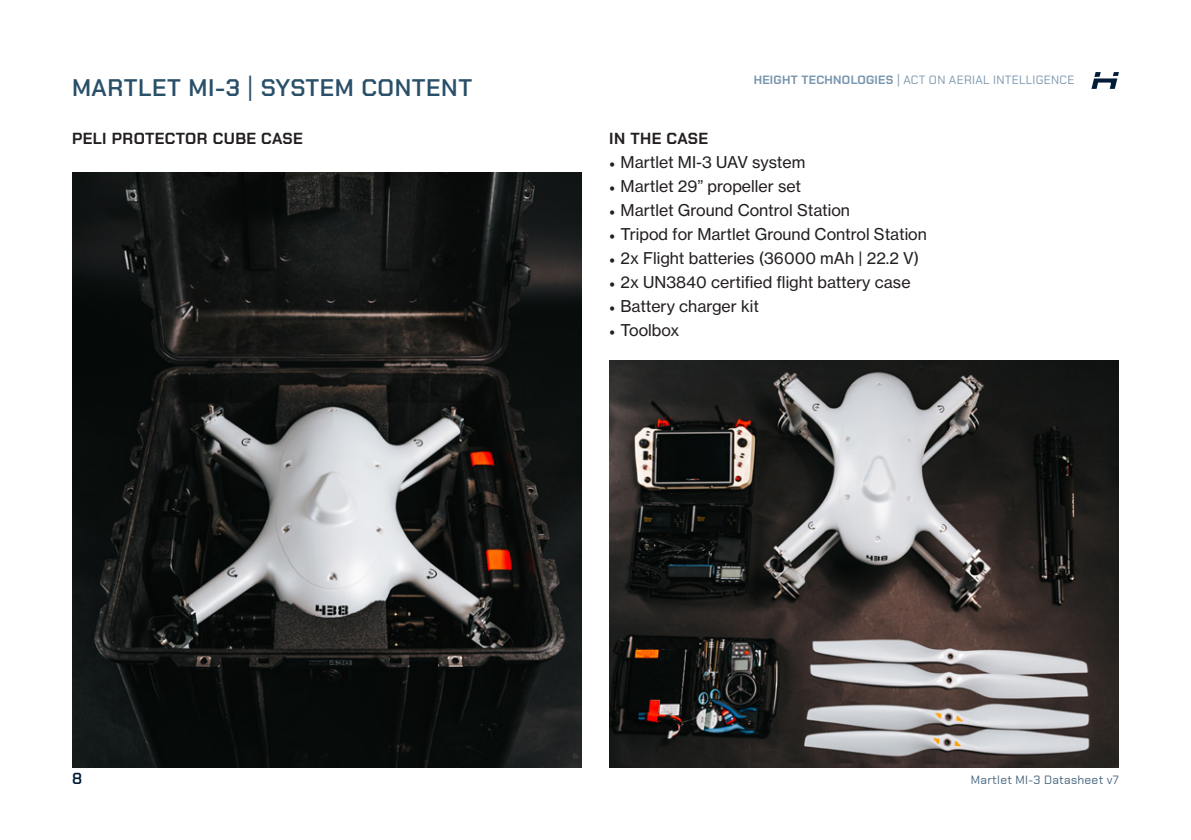
<style>
.page{position:relative;width:1191px;height:840px;background:#fff}
.page>*{position:absolute;margin:0;border:0;box-sizing:border-box;transform-origin:0 0}
.Heading_2{font:600 24px "Chakra Petch";letter-spacing:.025em;color:#294f69}
.t1{font:16px "N Haas Grotesk TX Pro 55 Rg";color:#231f20}
.Heading_2-2{font:700 16px "Chakra Petch";letter-spacing:.025em;color:#231f20}
.Heading_2-3{font:600 16px "Chakra Petch";color:#001c37}
.Heading_2-4{font:12px "Chakra Petch";letter-spacing:.025em;color:#7996ae}
.Heading_2-5{font:12px "Chakra Petch";letter-spacing:.025em;color:#476680}
.s1{font-weight:400}
.s2{font-weight:700}
.s3{font-family:"Minion Pro"}
</style>
<div class="page">
<img style="left:72px;top:172px;width:510px;height:595px">
<img style="left:609px;top:360px;width:510px;height:407px">
<svg style="left:1091px;top:72px;width:28px;height:17px"></svg>
<p class="Heading_2" style="left:72px;top:74px;width:402px">MARTLET MI-3 <span class="s1">|</span> SYSTEM CONTENT</p>
<p class="Heading_2-4" style="left:753px;top:73px;width:322px"><span class="s2">HEIGHT TECHNOLOGIES</span> | ACT ON AERIAL INTELLIGENCE</p>
<p class="Heading_2-2" style="left:72px;top:129px;width:232px">PELI PROTECTOR CUBE CASE</p>
<p class="Heading_2-2" style="left:609px;top:129px;width:100px">IN THE CASE</p>
<p class="t1" style="left:609px;top:152px;width:198px"><span class="s3">•</span> Martlet MI-3 UAV system</p>
<p class="t1" style="left:609px;top:176px;width:193px"><span class="s3">•</span> Martlet 29” propeller set</p>
<p class="t1" style="left:609px;top:200px;width:242px"><span class="s3">•</span> Martlet Ground Control Station</p>
<p class="t1" style="left:609px;top:224px;width:319px"><span class="s3">•</span> Tripod for Martlet Ground Control Station</p>
<p class="t1" style="left:609px;top:248px;width:312px"><span class="s3">•</span> 2x Flight batteries (36000 mAh | 22.2 V)</p>
<p class="t1" style="left:609px;top:272px;width:303px"><span class="s3">•</span> 2x UN3840 certified flight battery case</p>
<p class="t1" style="left:609px;top:296px;width:151px"><span class="s3">•</span> Battery charger kit</p>
<p class="t1" style="left:609px;top:320px;width:72px"><span class="s3">•</span> Toolbox</p>
<p class="Heading_2-3" style="left:72px;top:768px;width:12px">8</p>
<p class="Heading_2-5" style="left:970px;top:772px;width:150px">Martlet MI-3 Datasheet v7</p>
</div>
